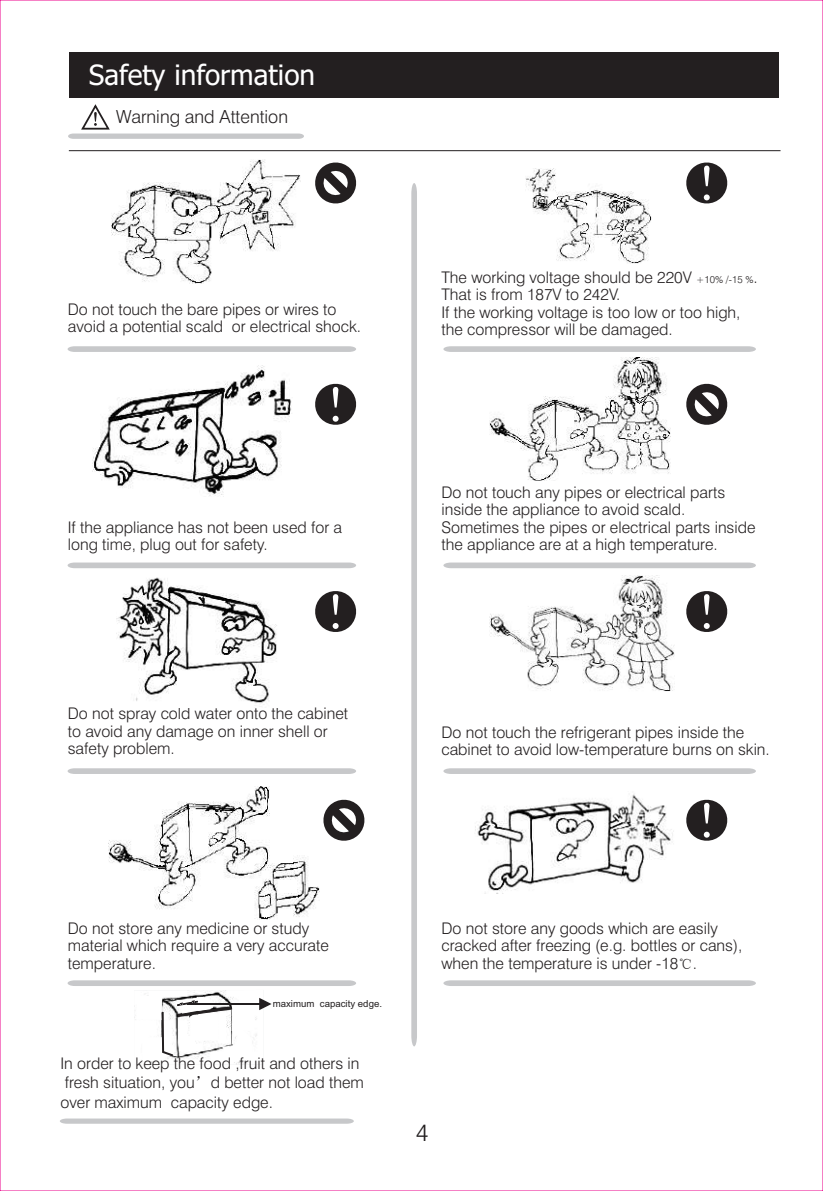
<style>
.page{position:relative;width:823px;height:1191px;background:#fff}
.page>*{position:absolute;margin:0;border:0;box-sizing:border-box;transform-origin:0 0}
.t1{font:28px "Tahoma";color:#fff}
.t2{font:300 24px "Swiss 721 BT";color:#231f20}
.t3{font:300 18px "Swiss 721 BT";color:#231f20}
.t4{font:300 16px/17.2px "Swiss 721 BT";color:#231f20}
.t5{font:9.6px "Arial";color:#231f20}
.s1{font-size:10px}
.s2{font-family:"Sim Sun";font-weight:400;font-size:14.2px}
.s3{font-family:"Sim Sun";font-weight:400}
</style>
<div class="page">
<div style="left:69px;top:52px;width:709px;height:46px;background:#231f20"></div>
<svg style="left:68px;top:104px;width:236px;height:35px"></svg>
<hr style="left:69px;top:150px;width:711px;height:1px;background:#231f20">
<img style="left:489px;top:575px;width:184px;height:116px">
<img style="left:489px;top:358px;width:181px;height:122px">
<img style="left:111px;top:159px;width:189px;height:124px">
<img style="left:525px;top:168px;width:125px;height:95px">
<svg style="left:686px;top:162px;width:42px;height:42px"></svg>
<svg style="left:315px;top:162px;width:42px;height:42px"></svg>
<svg style="left:68px;top:346px;width:288px;height:6px;background:#cacbcd"></svg>
<svg style="left:443px;top:346px;width:312px;height:6px;background:#cacbcd"></svg>
<svg style="left:686px;top:383px;width:42px;height:42px"></svg>
<svg style="left:315px;top:591px;width:42px;height:41px"></svg>
<svg style="left:686px;top:799px;width:42px;height:42px"></svg>
<svg style="left:315px;top:383px;width:42px;height:42px"></svg>
<svg style="left:323px;top:799px;width:42px;height:42px"></svg>
<svg style="left:686px;top:591px;width:42px;height:41px"></svg>
<svg style="left:411px;top:183px;width:6px;height:863px;background:#cacbcd"></svg>
<svg style="left:68px;top:768px;width:288px;height:6px;background:#cacbcd"></svg>
<svg style="left:443px;top:768px;width:312px;height:6px;background:#cacbcd"></svg>
<svg style="left:68px;top:562px;width:288px;height:6px;background:#cccdcf"></svg>
<svg style="left:443px;top:562px;width:312px;height:6px;background:#cccdcf"></svg>
<svg style="left:68px;top:980px;width:288px;height:6px;background:#cacbcd"></svg>
<svg style="left:443px;top:980px;width:312px;height:6px;background:#cacbcd"></svg>
<img style="left:108px;top:786px;width:211px;height:133px">
<div style="left:278px;top:880px;width:18px;height:12px;background:#fff"></div>
<img style="left:116px;top:577px;width:161px;height:128px">
<img style="left:92px;top:365px;width:200px;height:132px">
<img style="left:475px;top:794px;width:199px;height:99px">
<img style="left:134px;top:990px;width:129px;height:75px">
<div style="left:136px;top:995px;width:26px;height:24px;background:#fff"></div>
<div style="left:239px;top:995px;width:19px;height:20px;background:#fff"></div>
<svg style="left:60px;top:1118px;width:293px;height:5px"></svg>
<svg style="left:142px;top:996px;width:129px;height:66px"></svg>
<h1 class="t1" style="left:89px;top:64px;width:228px">Safety information</h1>
<p class="t3" style="left:116px;top:109px;width:173px">Warning and Attention</p>
<p class="t4" style="left:68px;top:302px;width:295px">Do not touch the bare pipes or wires to avoid a potential scald or electrical shock.</p>
<p class="t4" style="left:68px;top:520px;width:275px">If the appliance has not been used for a long time, plug out for safety.</p>
<p class="t4" style="left:68px;top:706px;width:282px">Do not spray cold water onto the cabinet to avoid any damage on inner shell or safety problem.</p>
<p class="t4" style="left:441px;top:270px;width:317px">The working voltage should be 220V <span class="s1">+10% /-15 %</span>.<br>That is from 187V to 242V.<br>If the working voltage is too low or too high, the compressor will be damaged.</p>
<p class="t4" style="left:441px;top:485px;width:315px">Do not touch any pipes or electrical parts inside the appliance to avoid scald.<br>Sometimes the pipes or electrical parts inside the appliance are at a high temperature.</p>
<p class="t4" style="left:441px;top:725px;width:330px">Do not touch the refrigerant pipes inside the cabinet to avoid low-temperature burns on skin.</p>
<p class="t4" style="left:68px;top:921px;width:262px">Do not store any medicine or study material which require a very accurate temperature.</p>
<p class="t4" style="left:441px;top:921px;width:302px">Do not store any goods which are easily cracked after freezing (e.g. bottles or cans), when the temperature is under -18<span class="s2">℃</span>.</p>
<p class="t5" style="left:272px;top:999px;width:111px">maximum capacity edge.</p>
<p class="t4" style="left:60px;top:1055px;width:305px;line-height:19.2px">In order to keep the food ,fruit and others in fresh situation, you<span class="s3">’</span>d better not load them over maximum capacity edge.</p>
<h2 class="t2" style="left:415px;top:1122px;width:14px">4</h2>
</div>
